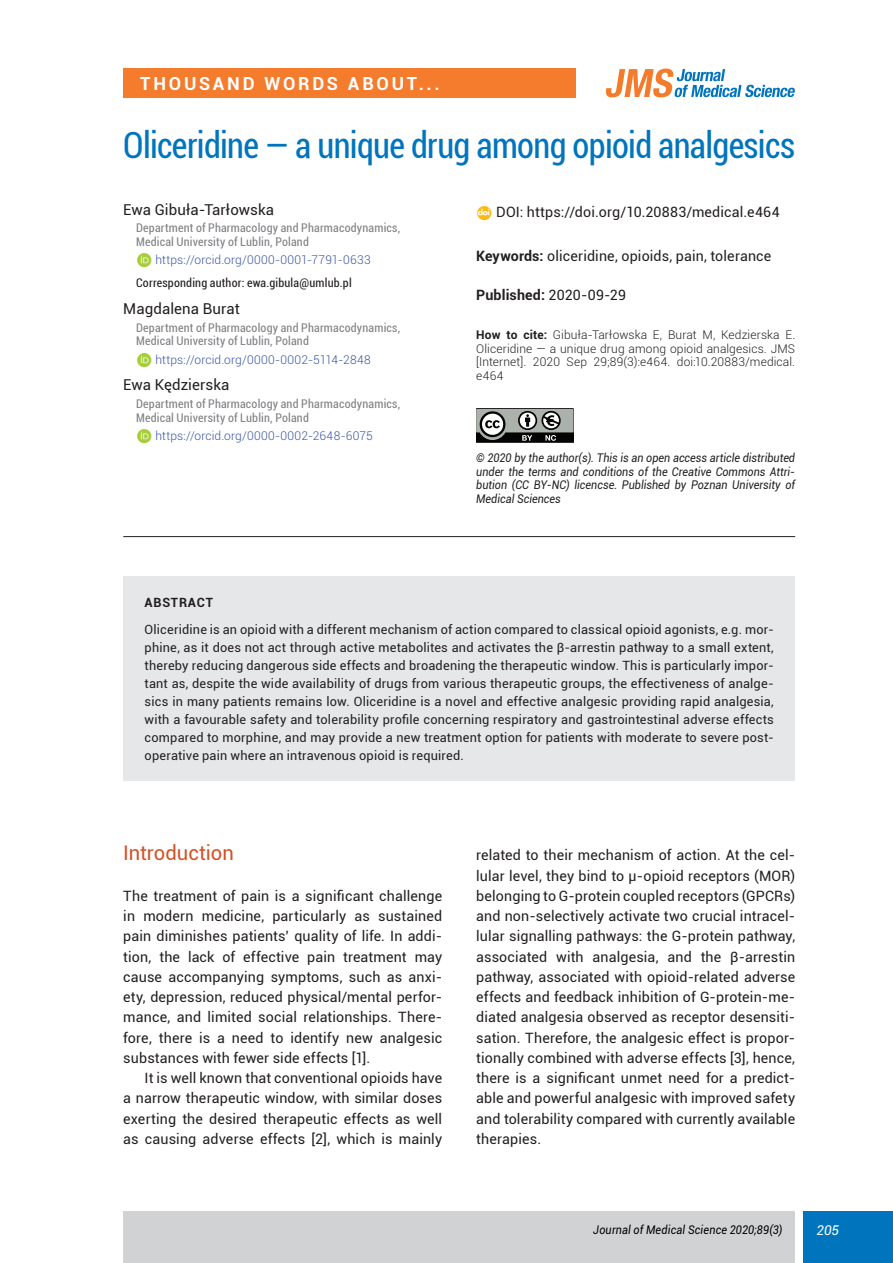
<style>
.page{position:relative;width:893px;height:1263px;background:#fff}
.page>*{position:absolute;margin:0;border:0;box-sizing:border-box;transform-origin:0 0}
.t1{font:condensed 36px "Roboto";letter-spacing:-.02em;color:#0075bd;scale:.95 1}
.t2{font:20.25px "Roboto";color:#d25226}
.t3{font:700 18px "Roboto";letter-spacing:.155em;color:#fff}
.t4{font:15px "Roboto";letter-spacing:.005em;color:#231f20}
.t5{font:14.25px/20.2px "Roboto";letter-spacing:.01em;color:#231f20;text-align:justify}
.t6{font:700 14.25px "Roboto";letter-spacing:.005em;color:#231f20}
.t7{font:italic 13.5px "Roboto";color:#fff}
.t8{font:12.75px/18px "Roboto";letter-spacing:.015em;color:#231f20;text-align:justify}
.t9{font:700 12.75px "Roboto";letter-spacing:.06em;color:#231f20}
.t10{font:condensed 12px/13.5px "Roboto";letter-spacing:.015em;color:#808285}
.t11{font:italic 12px/13.5px "Roboto";color:#231f20;text-align:justify;scale:.9 1}
.t12{font:300 12px/13.5px "Roboto";letter-spacing:.015em;color:#231f20;text-align:justify}
.t13{font:300 12px "Roboto";letter-spacing:.01em;color:#3853a3}
.t14{font:condensed 12px "Roboto";letter-spacing:.015em;color:#231f20}
.t15{font:italic 12px "Roboto";letter-spacing:.015em;color:#000;scale:.9 1}
.s1{font-weight:700}
.s2{font-weight:400}
</style>
<div class="page">
<div style="left:804px;top:1212px;width:89px;height:51px;background:#0075bd"></div>
<div style="left:123px;top:1212px;width:672px;height:51px;background:#d1d2d4"></div>
<div style="left:123px;top:68px;width:452px;height:30px;background:#f47c2c"></div>
<svg style="left:476px;top:408px;width:98px;height:35px;background:#737773"></svg>
<div style="left:123px;top:576px;width:672px;height:205px;background:#e6e7e9"></div>
<hr style="left:123px;top:536px;width:672px;height:1px;background:#231f20">
<svg style="left:606px;top:69px;width:189px;height:28px"></svg>
<p class="t3" style="left:140px;top:71px;width:301px">THOUSAND WORDS ABOUT...</p>
<h1 class="t1" style="left:123px;top:120px;width:709px">Oliceridine — a unique drug among opioid analgesics</h1>
<p class="t4" style="left:123px;top:199px;width:152px">Ewa Gibuła-Tarłowska</p>
<p class="t10" style="left:136px;top:221px;width:266px">Department of Pharmacology and Pharmacodynamics,<br>Medical University of Lublin, Poland</p>
<p class="t13" style="left:155px;top:252px;width:217px">https://orcid.org/0000-0001-7791-0633</p>
<p class="t14" style="left:136px;top:275px;width:217px">Corresponding author: ewa.gibula@umlub.pl</p>
<p class="t4" style="left:123px;top:298px;width:118px">Magdalena Burat</p>
<p class="t10" style="left:136px;top:320px;width:266px">Department of Pharmacology and Pharmacodynamics,<br>Medical University of Lublin, Poland</p>
<p class="t13" style="left:155px;top:351px;width:217px">https://orcid.org/0000-0002-5114-2848</p>
<p class="t4" style="left:123px;top:374px;width:108px">Ewa Kędzierska</p>
<p class="t10" style="left:136px;top:397px;width:266px">Department of Pharmacology and Pharmacodynamics,<br>Medical University of Lublin, Poland</p>
<p class="t13" style="left:155px;top:428px;width:219px">https://orcid.org/0000-0002-2648-6075</p>
<p class="t5" style="left:496px;top:202px;width:285px">DOI: https://doi.org/10.20883/medical.e464</p>
<p class="t5" style="left:476px;top:245px;width:297px"><span class="s1">KEYWORDS:</span> oliceridine, opioids, pain, tolerance</p>
<p class="t6" style="left:476px;top:285px;width:151px">PUBLISHED: <span class="s2">2020-09-29</span></p>
<p class="t12" style="left:476px;top:328px;width:320px"><span class="s1">HOW TO CITE:</span> Gibuła-Tarłowska E, Burat M, Kedzierska E.<br>Oliceridine — a unique drug among opioid analgesics. JMS [Internet]. 2020 Sep 29;89(3):e464. doi:10.20883/medical. e464</p>
<p class="t11" style="left:476px;top:450px;width:356px">© 2020 by the author(s). This is an open access article distributed under the terms and conditions of the Creative Commons Attri&shy;bution (CC BY-NC) licencse. Published by Poznan University of Medical Sciences</p>
<p class="t9" style="left:145px;top:594px;width:67px">ABSTRACT</p>
<p class="t8" style="left:145px;top:620px;width:631px">Oliceridine is an opioid with a different mechanism of action compared to classical opioid agonists, e.g. mor&shy;phine, as it does not act through active metabolites and activates the β-arrestin pathway to a small extent, thereby reducing dangerous side effects and broadening the therapeutic window. This is particularly impor&shy;tant as, despite the wide availability of drugs from various therapeutic groups, the effectiveness of analge&shy;sics in many patients remains low. Oliceridine is a novel and effective analgesic providing rapid analgesia, with a favourable safety and tolerability profile concerning respiratory and gastrointestinal adverse effects compared to morphine, and may provide a new treatment option for patients with moderate to severe post&shy;operative pain where an intravenous opioid is required.</p>
<h2 class="t2" style="left:123px;top:839px;width:112px">Introduction</h2>
<p class="t5" style="left:123px;top:885px;width:320px">The treatment of pain is a significant challenge in modern medicine, particularly as sustained pain diminishes patients’ quality of life. In addi&shy;tion, the lack of effective pain treatment may cause accompanying symptoms, such as anxi&shy;ety, depression, reduced physical/mental perfor&shy;mance, and limited social relationships. There&shy;fore, there is a need to identify new analgesic substances with fewer side effects [1].</p>
<p class="t5" style="left:123px;top:1067px;width:320px;text-indent:21px">It is well known that conventional opioids have a narrow therapeutic window, with similar doses exerting the desired therapeutic effects as well as causing adverse effects [2], which is mainly</p>
<p class="t5" style="left:476px;top:844px;width:320px">related to their mechanism of action. At the cel&shy;lular level, they bind to μ-opioid receptors (MOR) belonging to G-protein coupled receptors (GPCRs) and non-selectively activate two crucial intracel&shy;lular signalling pathways: the G-protein pathway, associated with analgesia, and the β-arrestin pathway, associated with opioid-related adverse effects and feedback inhibition of G-protein-me&shy;diated analgesia observed as receptor desensiti&shy;sation. Therefore, the analgesic effect is propor&shy;tionally combined with adverse effects [3], hence, there is a significant unmet need for a predict&shy;able and powerful analgesic with improved safety and tolerability compared with currently available therapies.</p>
<p class="t15" style="left:593px;top:1221px;width:212px">Journal of Medical Science 2020;89(3)</p>
<p class="t7" style="left:816px;top:1220px;width:24px">205</p>
</div>
